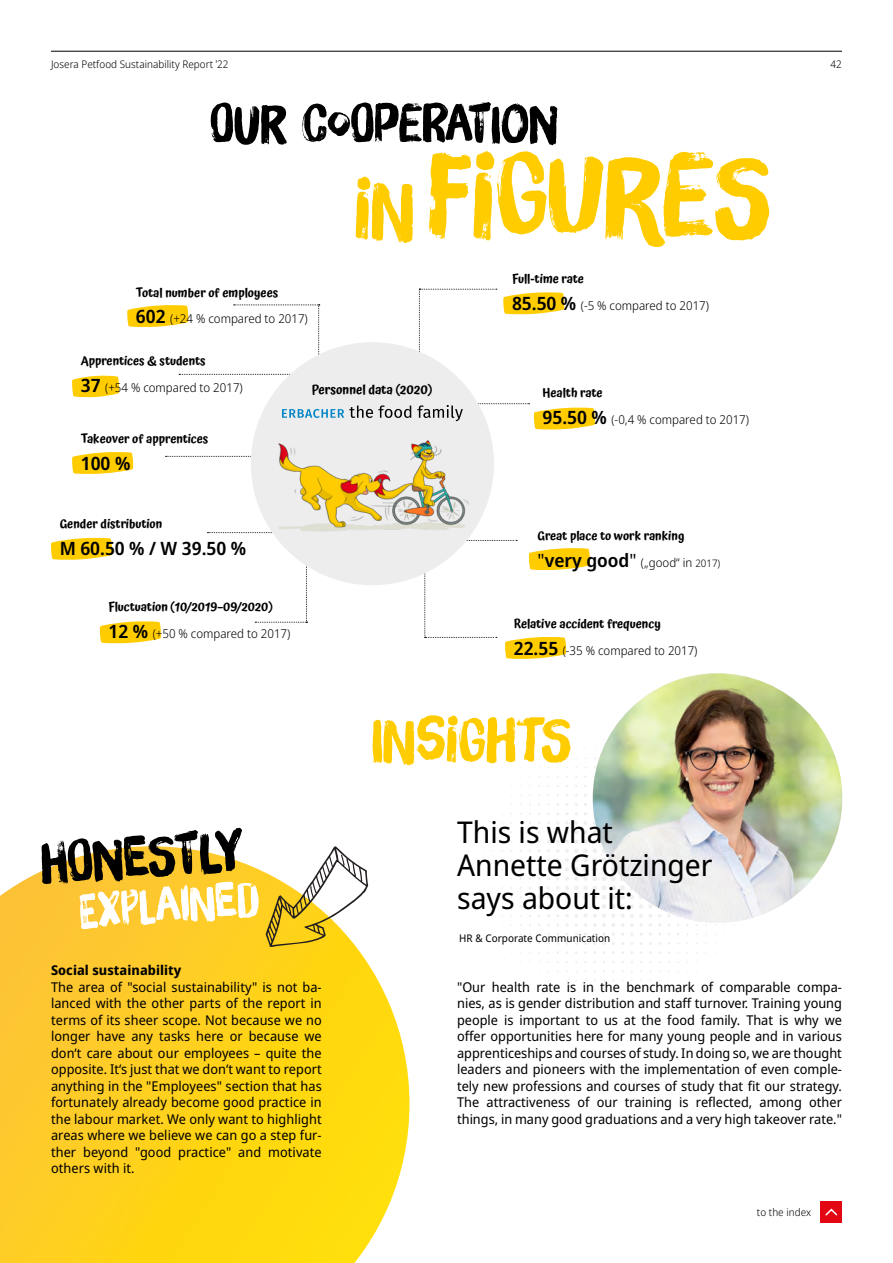
<style>
.page{position:relative;width:893px;height:1263px;background:#fff}
.page>*{position:absolute;margin:0;border:0;box-sizing:border-box;transform-origin:0 0}
.t1{font:113.4px "Brush Up";letter-spacing:.005em;color:#fc0}
.t2{font:60px "Brush Up";color:#fc0}
.t3{font:55.2px "Brush Up";color:#000}
.t4{font:51.75px "Brush Up";color:#000}
.t5{font:47.25px "Brush Up";color:#fff}
.t6{font:30px/33px "Noto Sans Display";color:#000}
.t7{font:600 18.3px "Noto Sans Display";color:#000}
.t8{font:13.5px/16.5px "Noto Sans Display";color:#000;text-align:justify}
.t9{font:700 13.5px "Noto Sans Display";letter-spacing:.005em;color:#000}
.t10{font:600 12.6px "Atma";color:#000}
.t11{font:600 12.15px "Atma";color:#000}
.t12{font:300 12.15px "Noto Sans Display";color:#000}
.t13{font:300 10.5px "Noto Sans Display";letter-spacing:.005em;color:#000}
.t14{font:10.5px "Noto Sans Display";letter-spacing:.005em;color:#000}
.s1{font-size:80.1px}
.s2{font-weight:600;font-size:18.3px}
.s3{font-weight:400;font-size:18.3px}
.s4{font-size:10.35px}
</style>
<div class="page">
<div style="left:821px;top:1201px;width:21px;height:22px;background:#e30613"></div>
<svg style="left:825px;top:1208px;width:13px;height:8px"></svg>
<hr style="left:51px;top:51px;width:791px;height:1px;background:#000">
<svg style="left:547px;top:886px;width:3px;height:13px"></svg>
<svg style="left:556px;top:821px;width:28px;height:87px"></svg>
<svg style="left:565px;top:914px;width:13px;height:3px"></svg>
<svg style="left:566px;top:923px;width:12px;height:4px"></svg>
<svg style="left:584px;top:812px;width:32px;height:124px"></svg>
<svg style="left:620px;top:877px;width:23px;height:59px"></svg>
<img style="left:593px;top:673px;width:249px;height:250px;border-radius:125px">
<svg style="left:419px;top:289px;width:76px;height:62px"></svg>
<svg style="left:466px;top:540px;width:49px;height:1px"></svg>
<svg style="left:424px;top:557px;width:70px;height:81px"></svg>
<svg style="left:255px;top:552px;width:52px;height:71px"></svg>
<svg style="left:207px;top:532px;width:65px;height:1px"></svg>
<svg style="left:165px;top:456px;width:86px;height:1px"></svg>
<svg style="left:179px;top:374px;width:111px;height:1px"></svg>
<svg style="left:234px;top:304px;width:86px;height:51px"></svg>
<svg style="left:51px;top:538px;width:61px;height:22px"></svg>
<svg style="left:127px;top:305px;width:61px;height:22px"></svg>
<svg style="left:503px;top:292px;width:61px;height:22px"></svg>
<svg style="left:505px;top:637px;width:61px;height:22px"></svg>
<svg style="left:528px;top:403px;width:67px;height:27px"></svg>
<svg style="left:529px;top:548px;width:61px;height:22px"></svg>
<svg style="left:100px;top:621px;width:61px;height:22px"></svg>
<svg style="left:72px;top:375px;width:47px;height:22px"></svg>
<svg style="left:72px;top:452px;width:61px;height:22px"></svg>
<div style="left:251px;top:342px;width:243px;height:243px;background:#ededed;border-radius:50%"></div>
<img style="left:278px;top:440px;width:191px;height:92px">
<svg style="left:282px;top:405px;width:129px;height:13px"></svg>
<svg style="left:417px;top:403px;width:111px;height:18px"></svg>
<svg style="left:0;top:846px;width:409px;height:417px;background:#fed42f"></svg>
<svg style="left:266px;top:846px;width:102px;height:101px"></svg>
<p class="t13" style="left:51px;top:56px;width:179px">Josera Petfood Sustainability Report ˈ22</p>
<p class="t13" style="left:831px;top:56px;width:13px">42</p>
<h3 class="t4" style="left:210px;top:93px;width:349px">OUR COOPERATION</h3>
<h1 class="t1" style="left:354px;top:129px;width:362px"><span class="s1">IN</span> FIGURES</h1>
<p class="t11" style="left:136px;top:284px;width:144px">Total number of employees</p>
<p class="t12" style="left:136px;top:310px;width:173px"><span class="s2">602</span> (+24 % compared to 2017)</p>
<p class="t11" style="left:81px;top:352px;width:126px">Apprentices &amp; students</p>
<p class="t12" style="left:81px;top:379px;width:163px"><span class="s2">37</span> (+54 % compared to 2017)</p>
<p class="t11" style="left:81px;top:430px;width:129px">Takeover of apprentices</p>
<h3 class="t7" style="left:81px;top:450px;width:51px">100 %</h3>
<p class="t11" style="left:60px;top:516px;width:104px">Gender distribution</p>
<h3 class="t7" style="left:60px;top:535px;width:188px">M 60.50 % / W 39.50 %</h3>
<p class="t11" style="left:109px;top:598px;width:166px">Fluctuation (10/2019–09/2020)</p>
<p class="t12" style="left:109px;top:625px;width:183px"><span class="s2">12 %</span> (+50 % compared to 2017)</p>
<p class="t10" style="left:312px;top:380px;width:123px">Personnel data (2020)</p>
<p class="t11" style="left:512px;top:270px;width:74px">Full-time rate</p>
<p class="t12" style="left:512px;top:297px;width:199px"><span class="s2">85.50 %</span> (-5 % compared to 2017)</p>
<p class="t11" style="left:543px;top:384px;width:62px">Health rate</p>
<p class="t12" style="left:543px;top:411px;width:208px"><span class="s2">95.50 %</span> (-0,4 % compared to 2017)</p>
<p class="t11" style="left:538px;top:527px;width:148px">Great place to work ranking</p>
<p class="t12" style="left:538px;top:554px;width:184px"><span class="s3">"</span><span class="s2">very good</span><span class="s3">"</span> („good“ in <span class="s4">2017)</span></p>
<p class="t11" style="left:514px;top:615px;width:149px">Relative accident frequency</p>
<p class="t12" style="left:514px;top:642px;width:185px"><span class="s2">22.55</span> (-35 % compared to 2017)</p>
<h3 class="t3" style="left:38px;top:831px;width:205px;rotate:-4deg">HON ESTLY</h3>
<h3 class="t5" style="left:77px;top:882px;width:138px;rotate:-4deg">EXPLAINED</h3>
<p class="t9" style="left:51px;top:961px;width:132px">Social sustainability</p>
<p class="t8" style="left:51px;top:979px;width:272px">The area of "social sustainability" is not ba&shy;lanced with the other parts of the report in terms of its sheer scope. Not because we no longer have any tasks here or because we don‘t care about our employees – quite the opposite. It‘s just that we don‘t want to report anything in the "Employees" section that has fortunately already become good practice in the labour market. We only want to highlight areas where we believe we can go a step fur&shy;ther beyond "good practice" and motivate others with it.</p>
<h2 class="t2" style="left:372px;top:703px;width:201px">INSIGHTS</h2>
<h3 class="t6" style="left:457px;top:816px;width:257px">This is what<br>Annette Grötzinger says about it:</h3>
<p class="t14" style="left:459px;top:931px;width:153px">HR &amp; Corporate Communication</p>
<p class="t8" style="left:457px;top:979px;width:386px">"Our health rate is in the benchmark of comparable compa&shy;nies, as is gender distribution and staff turnover. Training young people is important to us at the food family. That is why we offer opportunities here for many young people and in various apprenticeships and courses of study. In doing so, we are thought leaders and pioneers with the implementation of even comple&shy;tely new professions and courses of study that fit our strategy.<br>The attractiveness of our training is reflected, among other things, in many good graduations and a very high takeover rate."</p>
<p class="t13" style="left:757px;top:1204px;width:56px">to the index</p>
</div>
